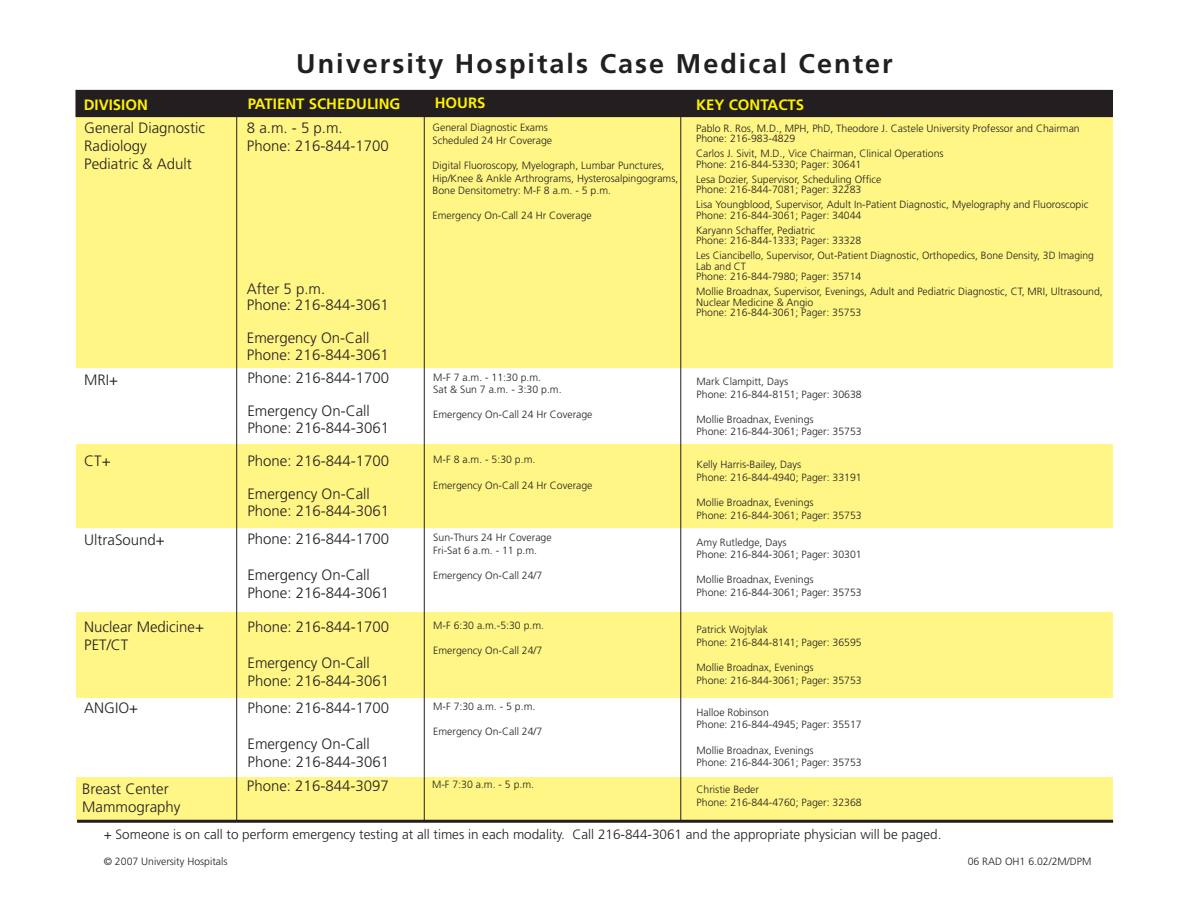
<style>
.page{position:relative;width:1188px;height:918px;background:#fff}
.page>*{position:absolute;margin:0;border:0;box-sizing:border-box;transform-origin:0 0}
.t1{font:700 27px "Frutiger";letter-spacing:.075em;color:#231f20}
.t2{font:300 15px "Frutiger";color:#231f20}
.t3{font:700 15px "Frutiger";color:#fff101}
.t4{font:300 13.5px "Frutiger";color:#231f20}
.t5{font:300 10.5px/10.5px "Frutiger";color:#231f20}
</style>
<div class="page">
<div style="left:77px;top:777px;width:1036px;height:43px;background:#fff685"></div>
<div style="left:76px;top:612px;width:1036px;height:85px;background:#fff685"></div>
<div style="left:76px;top:444px;width:1036px;height:83px;background:#fff685"></div>
<div style="left:76px;top:117px;width:1036px;height:251px;background:#fff685"></div>
<div style="left:76px;top:90px;width:1036px;height:27px;background:#231f20"></div>
<hr style="left:236px;top:114px;width:1px;height:706px;background:#231f20">
<hr style="left:424px;top:114px;width:1px;height:708px;background:#231f20">
<hr style="left:680px;top:116px;width:1px;height:705px;background:#231f20">
<hr style="left:77px;top:820px;width:1036px;height:3px;background:#231f20">
<p class="t1" style="left:296px;top:48px;width:598px">University Hospitals Case Medical Center</p>
<p class="t3" style="left:84px;top:96px;width:66px">DIVISION</p>
<p class="t3" style="left:248px;top:95px;width:154px">PATIENT SCHEDULING</p>
<p class="t3" style="left:435px;top:94px;width:52px">HOURS</p>
<p class="t3" style="left:696px;top:96px;width:109px">KEY CONTACTS</p>
<p class="t2" style="left:84px;top:119px;width:122px">General Diagnostic</p>
<p class="t2" style="left:84px;top:137px;width:64px">Radiology</p>
<p class="t2" style="left:84px;top:155px;width:109px">Pediatric &amp; Adult</p>
<p class="t2" style="left:247px;top:120px;width:97px">8 a.m. - 5 p.m.</p>
<p class="t2" style="left:247px;top:138px;width:143px">Phone: 216-844-1700</p>
<p class="t5" style="left:433px;top:122px;width:117px">General Diagnostic Exams</p>
<p class="t5" style="left:433px;top:135px;width:121px">Scheduled 24 Hr Coverage</p>
<p class="t5" style="left:433px;top:160px;width:234px">Digital Fluoroscopy, Myelograph, Lumbar Punctures,</p>
<p class="t5" style="left:433px;top:173px;width:247px">Hip/Knee &amp; Ankle Arthrograms, Hysterosalpingograms,</p>
<p class="t5" style="left:433px;top:185px;width:180px">Bone Densitometry: M-F 8 a.m. - 5 p.m.</p>
<p class="t5" style="left:433px;top:211px;width:161px">Emergency On-Call 24 Hr Coverage</p>
<p class="t5" style="left:696px;top:123px;width:385px">Pablo R. Ros, M.D., MPH, PhD, Theodore J. Castele University Professor and Chairman</p>
<p class="t5" style="left:696px;top:133px;width:101px">Phone: 216-983-4829</p>
<p class="t5" style="left:696px;top:148px;width:249px">Carlos J. Sivit, M.D., Vice Chairman, Clinical Operations</p>
<p class="t5" style="left:696px;top:159px;width:167px">Phone: 216-844-5330; Pager: 30641</p>
<p class="t5" style="left:696px;top:174px;width:187px">Lesa Dozier, Supervisor, Scheduling Office</p>
<p class="t5" style="left:696px;top:184px;width:167px">Phone: 216-844-7081; Pager: 32283</p>
<p class="t5" style="left:696px;top:199px;width:394px">Lisa Youngblood, Supervisor, Adult In-Patient Diagnostic, Myelography and Fluoroscopic</p>
<p class="t5" style="left:696px;top:210px;width:167px">Phone: 216-844-3061; Pager: 34044</p>
<p class="t5" style="left:696px;top:225px;width:120px">Karyann Schaffer, Pediatric</p>
<p class="t5" style="left:696px;top:235px;width:167px">Phone: 216-844-1333; Pager: 33328</p>
<p class="t5" style="left:696px;top:250px;width:399px">Les Ciancibello, Supervisor, Out-Patient Diagnostic, Orthopedics, Bone Density, 3D Imaging<br>Lab and CT</p>
<p class="t5" style="left:696px;top:271px;width:167px">Phone: 216-844-7980; Pager: 35714</p>
<p class="t5" style="left:696px;top:286px;width:408px">Mollie Broadnax, Supervisor, Evenings, Adult and Pediatric Diagnostic, CT, MRI, Ultrasound,</p>
<p class="t5" style="left:696px;top:297px;width:119px">Nuclear Medicine &amp; Angio</p>
<p class="t5" style="left:696px;top:307px;width:167px">Phone: 216-844-3061; Pager: 35753</p>
<p class="t2" style="left:247px;top:280px;width:80px">After 5 p.m.</p>
<p class="t2" style="left:247px;top:297px;width:143px">Phone: 216-844-3061</p>
<p class="t2" style="left:247px;top:330px;width:124px">Emergency On-Call</p>
<p class="t2" style="left:247px;top:346px;width:143px">Phone: 216-844-3061</p>
<p class="t2" style="left:247px;top:369px;width:143px">Phone: 216-844-1700</p>
<p class="t2" style="left:247px;top:402px;width:124px">Emergency On-Call</p>
<p class="t2" style="left:247px;top:419px;width:143px">Phone: 216-844-3061</p>
<p class="t2" style="left:84px;top:372px;width:36px">MRI+</p>
<p class="t5" style="left:433px;top:372px;width:109px">M-F 7 a.m. - 11:30 p.m.</p>
<p class="t5" style="left:433px;top:384px;width:130px">Sat &amp; Sun 7 a.m. - 3:30 p.m.</p>
<p class="t5" style="left:433px;top:409px;width:161px">Emergency On-Call 24 Hr Coverage</p>
<p class="t2" style="left:84px;top:452px;width:28px">CT+</p>
<p class="t5" style="left:433px;top:455px;width:104px">M-F 8 a.m. - 5:30 p.m.</p>
<p class="t5" style="left:433px;top:480px;width:161px">Emergency On-Call 24 Hr Coverage</p>
<p class="t2" style="left:247px;top:453px;width:143px">Phone: 216-844-1700</p>
<p class="t2" style="left:247px;top:486px;width:124px">Emergency On-Call</p>
<p class="t2" style="left:247px;top:502px;width:143px">Phone: 216-844-3061</p>
<p class="t2" style="left:247px;top:531px;width:143px">Phone: 216-844-1700</p>
<p class="t2" style="left:247px;top:567px;width:124px">Emergency On-Call</p>
<p class="t2" style="left:247px;top:585px;width:143px">Phone: 216-844-3061</p>
<p class="t2" style="left:84px;top:531px;width:82px">UltraSound+</p>
<p class="t5" style="left:433px;top:533px;width:120px">Sun-Thurs 24 Hr Coverage</p>
<p class="t5" style="left:433px;top:545px;width:105px">Fri-Sat 6 a.m. - 11 p.m.</p>
<p class="t5" style="left:433px;top:570px;width:111px">Emergency On-Call 24/7</p>
<p class="t2" style="left:84px;top:618px;width:121px">Nuclear Medicine+</p>
<p class="t2" style="left:84px;top:636px;width:46px">PET/CT</p>
<p class="t2" style="left:248px;top:619px;width:143px">Phone: 216-844-1700</p>
<p class="t2" style="left:248px;top:655px;width:124px">Emergency On-Call</p>
<p class="t2" style="left:248px;top:673px;width:143px">Phone: 216-844-3061</p>
<p class="t5" style="left:433px;top:620px;width:112px">M-F 6:30 a.m.-5:30 p.m.</p>
<p class="t5" style="left:433px;top:646px;width:111px">Emergency On-Call 24/7</p>
<p class="t2" style="left:248px;top:700px;width:143px">Phone: 216-844-1700</p>
<p class="t2" style="left:248px;top:736px;width:124px">Emergency On-Call</p>
<p class="t2" style="left:248px;top:754px;width:143px">Phone: 216-844-3061</p>
<p class="t2" style="left:84px;top:699px;width:56px">ANGIO+</p>
<p class="t5" style="left:433px;top:701px;width:104px">M-F 7:30 a.m. - 5 p.m.</p>
<p class="t5" style="left:433px;top:727px;width:111px">Emergency On-Call 24/7</p>
<p class="t5" style="left:697px;top:376px;width:93px">Mark Clampitt, Days</p>
<p class="t5" style="left:697px;top:389px;width:167px">Phone: 216-844-8151; Pager: 30638</p>
<p class="t5" style="left:697px;top:414px;width:119px">Mollie Broadnax, Evenings</p>
<p class="t5" style="left:697px;top:427px;width:167px">Phone: 216-844-3061; Pager: 35753</p>
<p class="t5" style="left:697px;top:459px;width:106px">Kelly Harris-Bailey, Days</p>
<p class="t5" style="left:697px;top:472px;width:167px">Phone: 216-844-4940; Pager: 33191</p>
<p class="t5" style="left:697px;top:497px;width:119px">Mollie Broadnax, Evenings</p>
<p class="t5" style="left:697px;top:510px;width:167px">Phone: 216-844-3061; Pager: 35753</p>
<p class="t5" style="left:697px;top:537px;width:91px">Amy Rutledge, Days</p>
<p class="t5" style="left:697px;top:549px;width:167px">Phone: 216-844-3061; Pager: 30301</p>
<p class="t5" style="left:697px;top:574px;width:119px">Mollie Broadnax, Evenings</p>
<p class="t5" style="left:697px;top:587px;width:167px">Phone: 216-844-3061; Pager: 35753</p>
<p class="t5" style="left:697px;top:624px;width:73px">Patrick Wojtylak</p>
<p class="t5" style="left:697px;top:637px;width:167px">Phone: 216-844-8141; Pager: 36595</p>
<p class="t5" style="left:697px;top:662px;width:119px">Mollie Broadnax, Evenings</p>
<p class="t5" style="left:697px;top:675px;width:167px">Phone: 216-844-3061; Pager: 35753</p>
<p class="t5" style="left:697px;top:707px;width:74px">Halloe Robinson</p>
<p class="t5" style="left:697px;top:719px;width:167px">Phone: 216-844-4945; Pager: 35517</p>
<p class="t5" style="left:697px;top:745px;width:119px">Mollie Broadnax, Evenings</p>
<p class="t5" style="left:697px;top:757px;width:167px">Phone: 216-844-3061; Pager: 35753</p>
<p class="t2" style="left:247px;top:777px;width:143px">Phone: 216-844-3097</p>
<p class="t5" style="left:432px;top:779px;width:104px">M-F 7:30 a.m. - 5 p.m.</p>
<p class="t5" style="left:697px;top:784px;width:64px">Christie Beder</p>
<p class="t5" style="left:697px;top:797px;width:167px">Phone: 216-844-4760; Pager: 32368</p>
<p class="t4" style="left:104px;top:827px;width:839px">+ Someone is on call to perform emergency testing at all times in each modality. Call 216-844-3061 and the appropriate physician will be paged.</p>
<p class="t5" style="left:104px;top:856px;width:125px">© 2007 University Hospitals</p>
<p class="t5" style="left:968px;top:856px;width:125px">06 RAD OH1 6.02/2M/DPM</p>
<p class="t2" style="left:82px;top:780px;width:88px">Breast Center</p>
<p class="t2" style="left:82px;top:798px;width:100px">Mammography</p>
</div>
